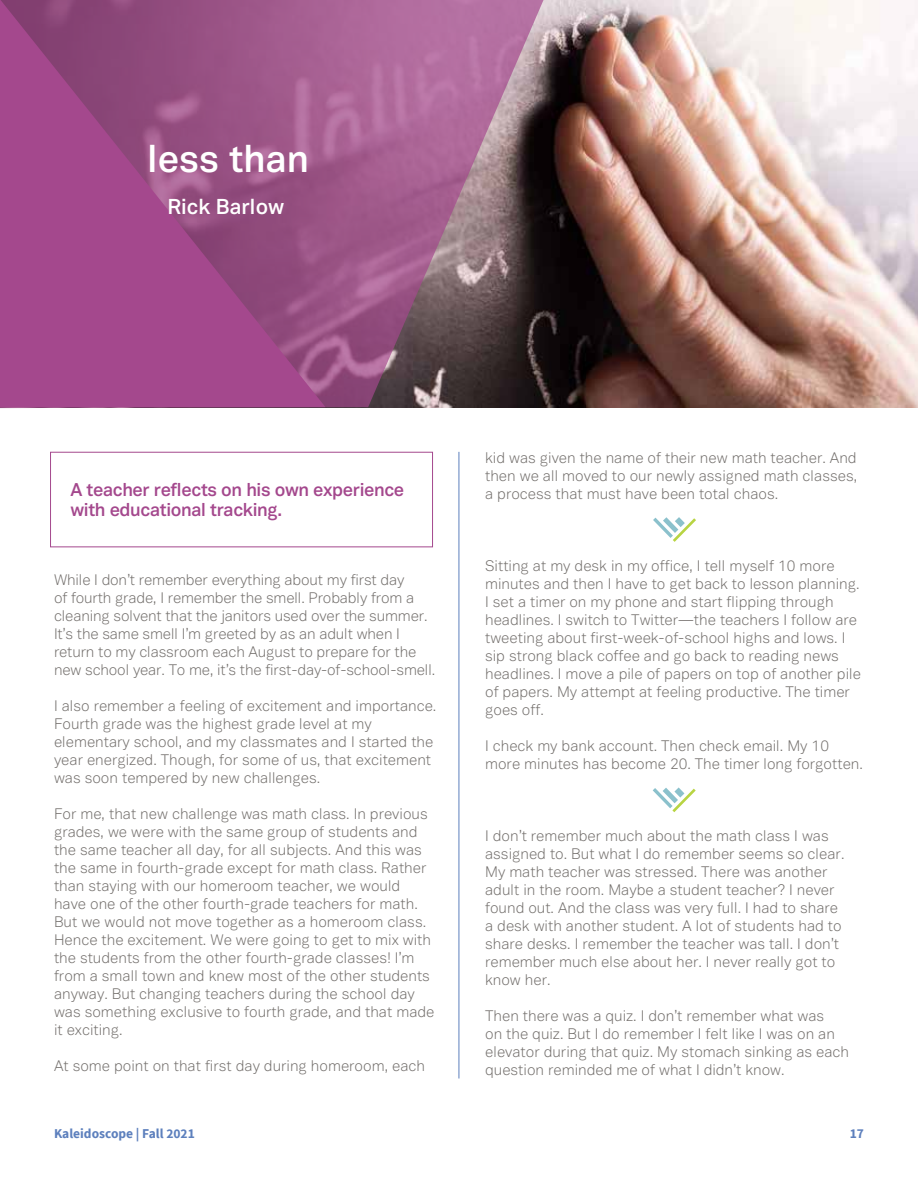
<style>
.page{position:relative;width:918px;height:1188px;background:#fff}
.page>*{position:absolute;margin:0;border:0;box-sizing:border-box;transform-origin:0 0}
.t1{font:600 37.8px "Vaud";color:#fff}
.t2{font:600 21.15px "Vaud";color:#fff}
.t3{font:600 18.15px/19.6px "Vaud";letter-spacing:-.02em;color:#a4488d}
.t4{font:300 15px/18px "Vaud";color:#726e6b}
.t5{font:700 13.5px "Source Sans Pro";color:#5d80bd}
</style>
<div class="page">
<img style="left:551px;top:0;width:367px;height:407px">
<svg style="left:0;top:0;width:551px;height:408px;background:#8a5b78"></svg>
<svg style="left:0;top:0;width:326px;height:407px;background:#9d4c87"></svg>
<hr style="left:459px;top:452px;width:1px;height:627px;background:#5d80bd">
<div style="left:50px;top:452px;width:383px;height:95px;border:1px solid #a4488d"></div>
<svg style="left:653px;top:518px;width:20px;height:20px"></svg>
<svg style="left:663px;top:517px;width:15px;height:16px"></svg>
<svg style="left:673px;top:518px;width:23px;height:24px"></svg>
<svg style="left:653px;top:788px;width:20px;height:20px"></svg>
<svg style="left:663px;top:788px;width:15px;height:15px"></svg>
<svg style="left:672px;top:789px;width:24px;height:23px"></svg>
<h1 class="t1" style="left:147px;top:136px;width:163px">less than</h1>
<h2 class="t2" style="left:167px;top:193px;width:119px">Rick Barlow</h2>
<p class="t3" style="left:70px;top:480px;width:335px">A teacher reflects on his own experience with educational tracking.</p>
<p class="t4" style="left:54px;top:571px;width:383px">While I don’t remember everything about my first day<br>of fourth grade, I remember the smell. Probably from a cleaning solvent that the janitors used over the summer.<br>It’s the same smell I’m greeted by as an adult when I return to my classroom each August to prepare for the new school year. To me, it’s the first-day-of-school-smell.</p>
<p class="t4" style="left:54px;top:697px;width:384px">I also remember a feeling of excitement and importance.<br>Fourth grade was the highest grade level at my elementary school, and my classmates and I started the year energized. Though, for some of us, that excitement was soon tempered by new challenges.</p>
<p class="t4" style="left:54px;top:805px;width:382px">For me, that new challenge was math class. In previous grades, we were with the same group of students and the same teacher all day, for all subjects. And this was the same in fourth-grade except for math class. Rather than staying with our homeroom teacher, we would have one of the other fourth-grade teachers for math.<br>But we would not move together as a homeroom class.<br>Hence the excitement. We were going to get to mix with the students from the other fourth-grade classes! I’m from a small town and knew most of the other students anyway. But changing teachers during the school day was something exclusive to fourth grade, and that made it exciting.</p>
<p class="t4" style="left:54px;top:1057px;width:373px">At some point on that first day during homeroom, each</p>
<p class="t4" style="left:485px;top:448px;width:374px;text-align:justify">kid was given the name of their new math teacher. And then we all moved to our newly assigned math classes, a process that must have been total chaos.</p>
<p class="t4" style="left:485px;top:556px;width:377px">Sitting at my desk in my office, I tell myself 10 more minutes and then I have to get back to lesson planning.<br>I set a timer on my phone and start flipping through headlines. I switch to Twitter—the teachers I follow are tweeting about first-week-of-school highs and lows. I sip strong black coffee and go back to reading news headlines. I move a pile of papers on top of another pile of papers. My attempt at feeling productive. The timer goes off.</p>
<p class="t4" style="left:485px;top:736px;width:379px">I check my bank account. Then check email. My 10 more minutes has become 20. The timer long forgotten.</p>
<p class="t4" style="left:485px;top:826px;width:361px">I don’t remember much about the math class I was assigned to. But what I do remember seems so clear.<br>My math teacher was stressed. There was another adult in the room. Maybe a student teacher? I never found out. And the class was very full. I had to share a desk with another student. A lot of students had to share desks. I remember the teacher was tall. I don’t remember much else about her. I never really got to know her.</p>
<p class="t4" style="left:485px;top:1006px;width:365px">Then there was a quiz. I don’t remember what was<br>on the quiz. But I do remember I felt like I was on an elevator during that quiz. My stomach sinking as each question reminded me of what I didn’t know.</p>
<p class="t5" style="left:54px;top:1125px;width:142px">Kaleidoscope | Fall 2021</p>
<p class="t5" style="left:850px;top:1125px;width:16px">17</p>
</div>
